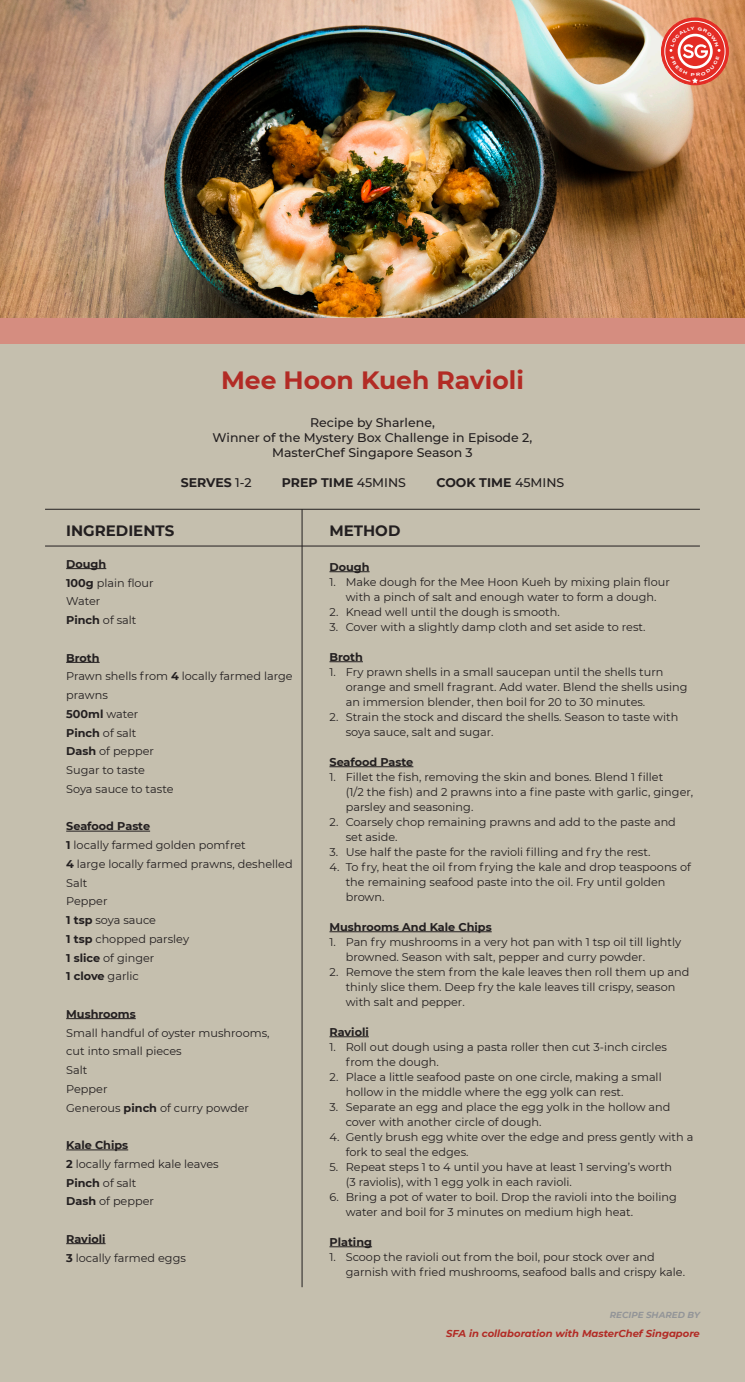
<style>
.page{position:relative;width:745px;height:1382px;background:#fff}
.page>*{position:absolute;margin:0;border:0;box-sizing:border-box;transform-origin:0 0}
.t1{font:700 25px "Montserrat";color:#b22b25}
.t2{font:700 15px "Montserrat";color:#231f20}
.t3{font:500 12.5px "Montserrat";color:#231f20}
.t4{font:700 12.5px "Montserrat";color:#231f20}
.t5{font:11.25px/18.8px "Montserrat";color:#231f20}
.t6{font:700 11.25px "Montserrat";color:#231f20}
.t7{font:italic 700 10px "Montserrat";color:#b22b25}
.t8{font:italic 700 8.75px "Montserrat";color:#939598}
.s1{font-weight:500}
.s2{font-weight:700}
.s3{font-weight:400}
</style>
<div class="page">
<img style="left:0;top:0;width:744px;height:318px">
<div style="left:0;top:318px;width:744px;height:682px;background:#d58d80"></div>
<div style="left:0;top:344px;width:744px;height:1038px;background:#c5bfae"></div>
<hr style="left:45px;top:509px;width:654px;height:1px;background:#231f20">
<hr style="left:45px;top:546px;width:654px;height:1px;background:#231f20">
<hr style="left:301px;top:509px;width:1px;height:778px;background:#231f20">
<hr style="left:66px;top:568px;width:40px;height:1px;background:#231f20">
<hr style="left:66px;top:662px;width:34px;height:1px;background:#231f20">
<hr style="left:66px;top:831px;width:84px;height:1px;background:#231f20">
<hr style="left:66px;top:1018px;width:70px;height:1px;background:#231f20">
<hr style="left:66px;top:1150px;width:62px;height:1px;background:#231f20">
<hr style="left:66px;top:1243px;width:39px;height:1px;background:#231f20">
<hr style="left:329px;top:571px;width:40px;height:1px;background:#231f20">
<hr style="left:329px;top:661px;width:33px;height:1px;background:#231f20">
<hr style="left:329px;top:766px;width:84px;height:1px;background:#231f20">
<hr style="left:329px;top:931px;width:162px;height:1px;background:#231f20">
<hr style="left:329px;top:1036px;width:39px;height:1px;background:#231f20">
<hr style="left:329px;top:1246px;width:43px;height:1px;background:#231f20">
<svg style="left:661px;top:18px;width:67px;height:67px"></svg>
<div style="left:660px;top:18px;width:68px;height:67px;border:1px solid #e42c25;border-radius:50%"></div>
<svg style="left:664px;top:21px;width:60px;height:62px;background:#e85d54"></svg>
<p class="t1" style="left:221px;top:362px;width:304px">Mee Hoon Kueh Ravioli</p>
<p class="t3" style="left:310px;top:413px;width:126px">Recipe by Sharlene,</p>
<p class="t3" style="left:212px;top:428px;width:321px">Winner of the Mystery Box Challenge in Episode 2,</p>
<p class="t3" style="left:272px;top:443px;width:202px">MasterChef Singapore Season 3</p>
<p class="t4" style="left:180px;top:473px;width:72px">SERVES <span class="s1">1-2</span></p>
<p class="t4" style="left:282px;top:473px;width:126px">PREP TIME <span class="s1">45MINS</span></p>
<p class="t4" style="left:436px;top:473px;width:129px">COOK TIME <span class="s1">45MINS</span></p>
<p class="t2" style="left:66px;top:519px;width:109px">INGREDIENTS</p>
<p class="t2" style="left:329px;top:519px;width:72px">METHOD</p>
<p class="t6" style="left:66px;top:556px;width:42px">Dough</p>
<p class="t5" style="left:66px;top:573px;width:89px"><span class="s2">100g</span> plain flour</p>
<p class="t5" style="left:66px;top:591px;width:36px">Water</p>
<p class="t5" style="left:66px;top:610px;width:72px"><span class="s2">Pinch</span> of salt</p>
<p class="t6" style="left:66px;top:649px;width:35px">Broth</p>
<p class="t5" style="left:66px;top:666px;width:228px">Prawn shells from <span class="s2">4</span> locally farmed large prawns</p>
<p class="t6" style="left:66px;top:706px;width:74px">500ml <span class="s3">water</span></p>
<p class="t5" style="left:66px;top:723px;width:72px"><span class="s2">Pinch</span> of salt</p>
<p class="t5" style="left:66px;top:741px;width:89px"><span class="s2">Dash</span> of pepper</p>
<p class="t5" style="left:66px;top:760px;width:80px">Sugar to taste</p>
<p class="t5" style="left:66px;top:779px;width:109px">Soya sauce to taste</p>
<p class="t6" style="left:66px;top:818px;width:85px">Seafood Paste</p>
<p class="t5" style="left:66px;top:835px;width:181px"><span class="s2">1</span> locally farmed golden pomfret</p>
<p class="t5" style="left:66px;top:854px;width:228px"><span class="s2">4</span> large locally farmed prawns, deshelled</p>
<p class="t5" style="left:66px;top:873px;width:23px">Salt</p>
<p class="t5" style="left:66px;top:891px;width:43px">Pepper</p>
<p class="t5" style="left:66px;top:910px;width:91px"><span class="s2">1 tsp</span> soya sauce</p>
<p class="t5" style="left:66px;top:929px;width:124px"><span class="s2">1 tsp</span> chopped parsley</p>
<p class="t5" style="left:66px;top:948px;width:90px"><span class="s2">1 slice</span> of ginger</p>
<p class="t6" style="left:66px;top:968px;width:74px">1 clove <span class="s3">garlic</span></p>
<p class="t6" style="left:66px;top:1006px;width:71px">Mushrooms</p>
<p class="t5" style="left:66px;top:1023px;width:205px">Small handful of oyster mushrooms,</p>
<p class="t5" style="left:66px;top:1041px;width:117px">cut into small pieces</p>
<p class="t5" style="left:66px;top:1060px;width:23px">Salt</p>
<p class="t5" style="left:66px;top:1079px;width:43px">Pepper</p>
<p class="t5" style="left:66px;top:1098px;width:184px">Generous <span class="s2">pinch</span> of curry powder</p>
<p class="t6" style="left:66px;top:1137px;width:63px">Kale Chips</p>
<p class="t5" style="left:66px;top:1154px;width:154px"><span class="s2">2</span> locally farmed kale leaves</p>
<p class="t5" style="left:66px;top:1173px;width:72px"><span class="s2">Pinch</span> of salt</p>
<p class="t5" style="left:66px;top:1191px;width:89px"><span class="s2">Dash</span> of pepper</p>
<p class="t6" style="left:66px;top:1231px;width:41px">Ravioli</p>
<p class="t5" style="left:66px;top:1248px;width:121px"><span class="s2">3</span> locally farmed eggs</p>
<p class="t6" style="left:329px;top:559px;width:42px">Dough</p>
<p class="t5" style="left:329px;top:572px;width:342px">1. Make dough for the Mee Hoon Kueh by mixing plain flour</p>
<p class="t5" style="left:345px;top:587px;width:312px">with a pinch of salt and enough water to form a dough.</p>
<p class="t5" style="left:329px;top:602px;width:231px">2. Knead well until the dough is smooth.</p>
<p class="t5" style="left:329px;top:617px;width:317px">3. Cover with a slightly damp cloth and set aside to rest.</p>
<p class="t6" style="left:329px;top:649px;width:35px">Broth</p>
<p class="t5" style="left:329px;top:662px;width:335px">1. Fry prawn shells in a small saucepan until the shells turn</p>
<p class="t5" style="left:345px;top:677px;width:343px">orange and smell fragrant. Add water. Blend the shells using</p>
<p class="t5" style="left:345px;top:692px;width:301px">an immersion blender, then boil for 20 to 30 minutes.</p>
<p class="t5" style="left:329px;top:707px;width:350px">2. Strain the stock and discard the shells. Season to taste with</p>
<p class="t5" style="left:345px;top:722px;width:149px">soya sauce, salt and sugar.</p>
<p class="t6" style="left:329px;top:754px;width:85px">Seafood Paste</p>
<p class="t5" style="left:329px;top:767px;width:335px">1. Fillet the fish, removing the skin and bones. Blend 1 fillet</p>
<p class="t5" style="left:345px;top:782px;width:349px">(1/2 the fish) and 2 prawns into a fine paste with garlic, ginger,</p>
<p class="t5" style="left:345px;top:797px;width:129px">parsley and seasoning.</p>
<p class="t5" style="left:329px;top:812px;width:348px">2. Coarsely chop remaining prawns and add to the paste and</p>
<p class="t5" style="left:345px;top:827px;width:53px">set aside.</p>
<p class="t5" style="left:329px;top:842px;width:322px">3. Use half the paste for the ravioli filling and fry the rest.</p>
<p class="t5" style="left:329px;top:857px;width:363px">4. To fry, heat the oil from frying the kale and drop teaspoons of</p>
<p class="t5" style="left:345px;top:872px;width:321px">the remaining seafood paste into the oil. Fry until golden</p>
<p class="t5" style="left:345px;top:887px;width:40px">brown.</p>
<p class="t6" style="left:329px;top:919px;width:164px">Mushrooms And Kale Chips</p>
<p class="t5" style="left:329px;top:932px;width:353px">1. Pan fry mushrooms in a very hot pan with 1 tsp oil till lightly</p>
<p class="t5" style="left:345px;top:947px;width:300px">browned. Season with salt, pepper and curry powder.</p>
<p class="t5" style="left:329px;top:962px;width:361px">2. Remove the stem from the kale leaves then roll them up and</p>
<p class="t5" style="left:345px;top:977px;width:331px">thinly slice them. Deep fry the kale leaves till crispy, season</p>
<p class="t5" style="left:345px;top:992px;width:120px">with salt and pepper.</p>
<p class="t6" style="left:329px;top:1024px;width:41px">Ravioli</p>
<p class="t5" style="left:329px;top:1037px;width:339px">1. Roll out dough using a pasta roller then cut 3-inch circles</p>
<p class="t5" style="left:345px;top:1052px;width:94px">from the dough.</p>
<p class="t5" style="left:329px;top:1067px;width:333px">2. Place a little seafood paste on one circle, making a small</p>
<p class="t5" style="left:345px;top:1082px;width:279px">hollow in the middle where the egg yolk can rest.</p>
<p class="t5" style="left:329px;top:1097px;width:342px">3. Separate an egg and place the egg yolk in the hollow and</p>
<p class="t5" style="left:345px;top:1112px;width:197px">cover with another circle of dough.</p>
<p class="t5" style="left:329px;top:1127px;width:365px">4. Gently brush egg white over the edge and press gently with a</p>
<p class="t5" style="left:345px;top:1142px;width:124px">fork to seal the edges.</p>
<p class="t5" style="left:329px;top:1157px;width:344px">5. Repeat steps 1 to 4 until you have at least 1 serving’s worth</p>
<p class="t5" style="left:345px;top:1172px;width:227px">(3 raviolis), with 1 egg yolk in each ravioli.</p>
<p class="t5" style="left:329px;top:1187px;width:348px">6. Bring a pot of water to boil. Drop the ravioli into the boiling</p>
<p class="t5" style="left:345px;top:1202px;width:289px">water and boil for 3 minutes on medium high heat.</p>
<p class="t6" style="left:329px;top:1234px;width:44px">Plating</p>
<p class="t5" style="left:329px;top:1247px;width:326px">1. Scoop the ravioli out from the boil, pour stock over and</p>
<p class="t5" style="left:345px;top:1262px;width:340px">garnish with fried mushrooms, seafood balls and crispy kale.</p>
<p class="t8" style="left:609px;top:1309px;width:92px">RECIPE SHARED BY</p>
<p class="t7" style="left:446px;top:1326px;width:255px">SFA in collaboration with MasterChef Singapore</p>
</div>
